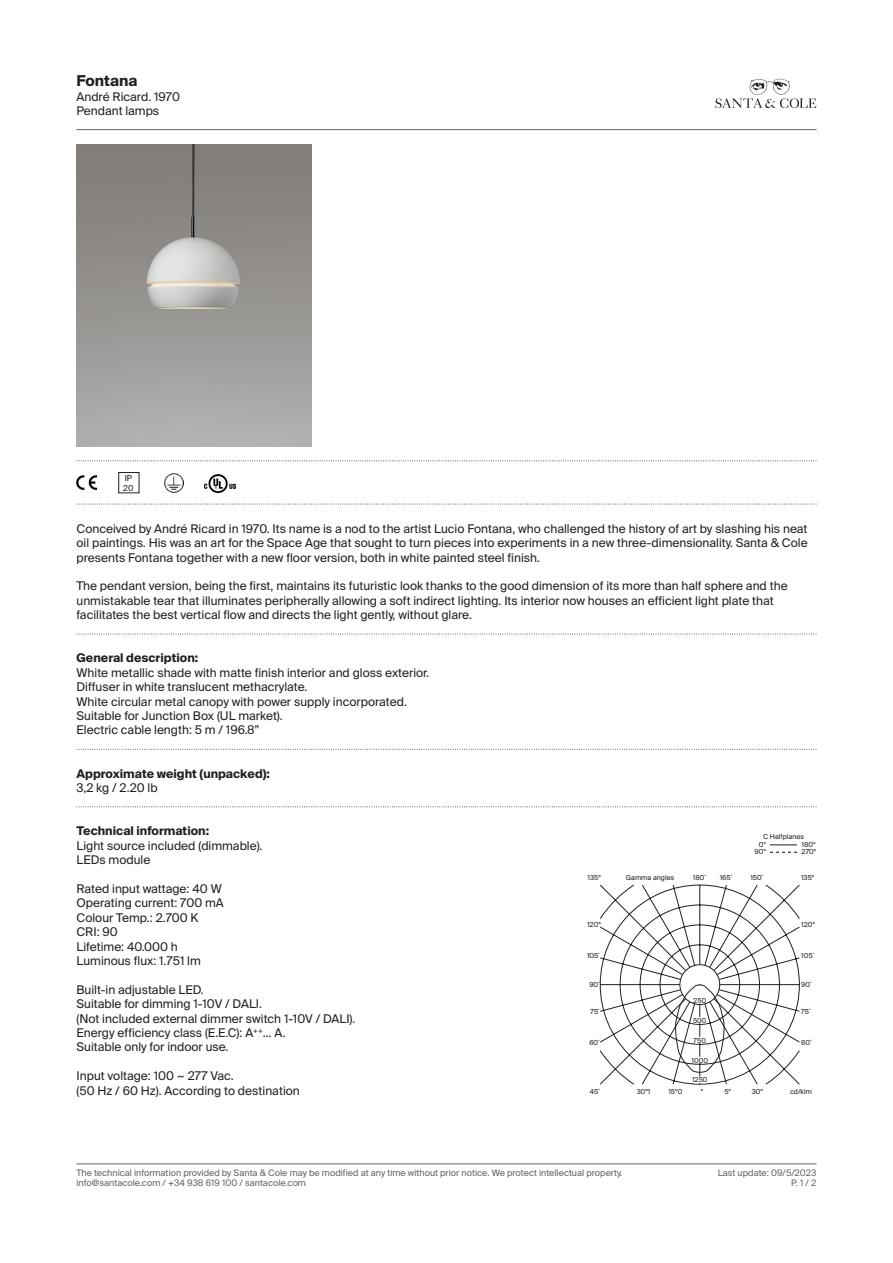
<style>
.page{position:relative;width:893px;height:1263px;background:#fff}
.page>*{position:absolute;margin:0;border:0;box-sizing:border-box;transform-origin:0 0}
.t1{font:700 15px "Suisse Intl";color:#231f20}
.t2{font:12px/14.4px "Suisse Intl";color:#231f20}
.t3{font:700 12px "Suisse Intl";color:#231f20}
.t4{font:9px "Suisse Intl";color:#636366}
.t5{font:8.25px "Suisse Intl";color:#231f20}
.t6{font:7.5px/7.5px "Suisse BP Intl";color:#231f20;text-align:center}
.s1{font-weight:700}
</style>
<div class="page">
<svg style="left:715px;top:79px;width:101px;height:29px"></svg>
<hr style="left:77px;top:129px;width:739px;height:1px;background:#636366">
<hr style="left:77px;top:1163px;width:739px;height:1px;background:#636366">
<svg style="left:77px;top:504px;width:740px;height:1px"></svg>
<svg style="left:77px;top:806px;width:740px;height:1px"></svg>
<svg style="left:77px;top:634px;width:740px;height:1px"></svg>
<svg style="left:77px;top:749px;width:740px;height:1px"></svg>
<img style="left:77px;top:144px;width:234px;height:302px">
<svg style="left:77px;top:460px;width:740px;height:1px"></svg>
<img style="left:77px;top:475px;width:19px;height:14px">
<img style="left:165px;top:474px;width:18px;height:18px">
<img style="left:205px;top:474px;width:30px;height:19px">
<svg style="left:600px;top:885px;width:200px;height:199px"></svg>
<div style="left:692px;top:1017px;width:15px;height:6px;background:#fff;border-radius:3px"></div>
<div style="left:692px;top:1037px;width:15px;height:6px;background:#fff;border-radius:3px"></div>
<div style="left:692px;top:1057px;width:15px;height:6px;background:#fff;border-radius:3px"></div>
<div style="left:692px;top:1076px;width:16px;height:7px;background:#fff;border-radius:3px"></div>
<svg style="left:770px;top:852px;width:27px;height:1px"></svg>
<svg style="left:770px;top:844px;width:27px;height:1px"></svg>
<p class="t1" style="left:77px;top:72px;width:62px">Fontana</p>
<p class="t2" style="left:77px;top:89px;width:105px">André Ricard. 1970<br>Pendant lamps</p>
<p class="t5" style="left:125px;top:473px;width:9px">IP</p>
<p class="t5" style="left:123px;top:483px;width:12px">20</p>
<p class="t2" style="left:77px;top:521px;width:733px;text-align:justify">Conceived by André Ricard in 1970. Its name is a nod to the artist Lucio Fontana, who challenged the history of art by slashing his neat oil paintings. His was an art for the Space Age that sought to turn pieces into experiments in a new three-dimensionality. Santa &amp; Cole presents Fontana together with a new floor version, both in white painted steel finish.</p>
<p class="t2" style="left:77px;top:579px;width:713px">The pendant version, being the first, maintains its futuristic look thanks to the good dimension of its more than half sphere and the unmistakable tear that illuminates peripherally allowing a soft indirect lighting. Its interior now houses an efficient light plate that facilitates the best vertical flow and directs the light gently, without glare.</p>
<p class="t2" style="left:77px;top:651px;width:354px"><span class="s1">General description:<br></span>White metallic shade with matte finish interior and gloss exterior.</p>
<p class="t2" style="left:77px;top:680px;width:232px">Diffuser in white translucent methacrylate.</p>
<p class="t2" style="left:77px;top:694px;width:332px">White circular metal canopy with power supply incorporated.</p>
<p class="t2" style="left:77px;top:709px;width:208px">Suitable for Junction Box (UL market).</p>
<p class="t2" style="left:77px;top:723px;width:184px">Electric cable length: 5 m / 196.8”</p>
<p class="t3" style="left:77px;top:766px;width:195px">Approximate weight (unpacked):</p>
<p class="t2" style="left:77px;top:781px;width:83px">3,2 kg / 2.20 lb</p>
<p class="t2" style="left:77px;top:824px;width:188px"><span class="s1">Technical information:<br></span>Light source included (dimmable).</p>
<p class="t2" style="left:77px;top:853px;width:75px">LEDs module</p>
<p class="t2" style="left:77px;top:881px;width:147px">Rated input wattage: 40 W</p>
<p class="t2" style="left:77px;top:896px;width:149px">Operating current: 700 mA</p>
<p class="t2" style="left:77px;top:910px;width:124px">Colour Temp.: 2.700 K</p>
<p class="t2" style="left:77px;top:925px;width:43px">CRI: 90</p>
<p class="t2" style="left:77px;top:939px;width:103px">Lifetime: 40.000 h</p>
<p class="t2" style="left:77px;top:953px;width:126px">Luminous flux: 1.751 lm</p>
<p class="t2" style="left:77px;top:982px;width:129px">Built-in adjustable LED.</p>
<p class="t2" style="left:77px;top:997px;width:280px">Suitable for dimming 1-10V / DALI.<br>(Not included external dimmer switch 1-10V / DALI).</p>
<p class="t2" style="left:77px;top:1025px;width:211px">Energy efficiency class (E.E.C): A<sup>++</sup>... A.</p>
<p class="t2" style="left:77px;top:1040px;width:154px">Suitable only for indoor use.</p>
<p class="t2" style="left:77px;top:1069px;width:159px">Input voltage: 100 ~ 277 Vac.</p>
<p class="t2" style="left:77px;top:1083px;width:225px">(50 Hz / 60 Hz). According to destination</p>
<p class="t6" style="left:763px;top:833px;width:42px">C Halfplanes</p>
<p class="t6" style="left:754px;top:840px;width:13px">0º<br>90º</p>
<p class="t6" style="left:802px;top:840px;width:16px;text-align:left">180º<br>270º</p>
<p class="t6" style="left:587px;top:873px;width:15px">135º</p>
<p class="t6" style="left:750px;top:873px;width:14px">150˚</p>
<p class="t6" style="left:626px;top:873px;width:50px">Gamma angles</p>
<p class="t6" style="left:693px;top:873px;width:15px">180˚</p>
<p class="t6" style="left:720px;top:873px;width:14px">165˚</p>
<p class="t6" style="left:801px;top:873px;width:15px">135º</p>
<p class="t6" style="left:587px;top:921px;width:15px">120º</p>
<p class="t6" style="left:801px;top:921px;width:15px">120º</p>
<p class="t6" style="left:587px;top:951px;width:14px">105˚</p>
<p class="t6" style="left:801px;top:951px;width:14px">105˚</p>
<p class="t6" style="left:589px;top:981px;width:12px">90˚</p>
<p class="t6" style="left:801px;top:981px;width:12px">90˚</p>
<p class="t6" style="left:590px;top:1007px;width:10px">75˚</p>
<p class="t6" style="left:589px;top:1038px;width:12px">60˚</p>
<p class="t6" style="left:693px;top:996px;width:14px">250</p>
<p class="t6" style="left:693px;top:1016px;width:15px">500</p>
<p class="t6" style="left:694px;top:1036px;width:14px">750</p>
<p class="t6" style="left:692px;top:1056px;width:18px">1000</p>
<p class="t6" style="left:692px;top:1076px;width:17px">1250</p>
<p class="t6" style="left:801px;top:1007px;width:11px">75˚</p>
<p class="t6" style="left:801px;top:1038px;width:12px">60˚</p>
<p class="t6" style="left:590px;top:1088px;width:12px">45˚</p>
<p class="t6" style="left:637px;top:1088px;width:15px">30º1</p>
<p class="t6" style="left:668px;top:1088px;width:15px">15º0</p>
<p class="t6" style="left:701px;top:1088px;width:4px">º</p>
<p class="t6" style="left:724px;top:1088px;width:8px">5º</p>
<p class="t6" style="left:752px;top:1088px;width:13px">30º</p>
<p class="t6" style="left:790px;top:1088px;width:23px">cd/klm</p>
<p class="t4" style="left:77px;top:1167px;width:547px">The technical information provided by Santa &amp; Cole may be modified at any time without prior notice. We protect intellectual property.</p>
<p class="t4" style="left:718px;top:1167px;width:100px">Last update: 09/5/2023</p>
<p class="t4" style="left:77px;top:1178px;width:231px">info@santacole.com / +34 938 619 100 / santacole.com</p>
<p class="t4" style="left:791px;top:1178px;width:27px">P. 1 / 2</p>
</div>
